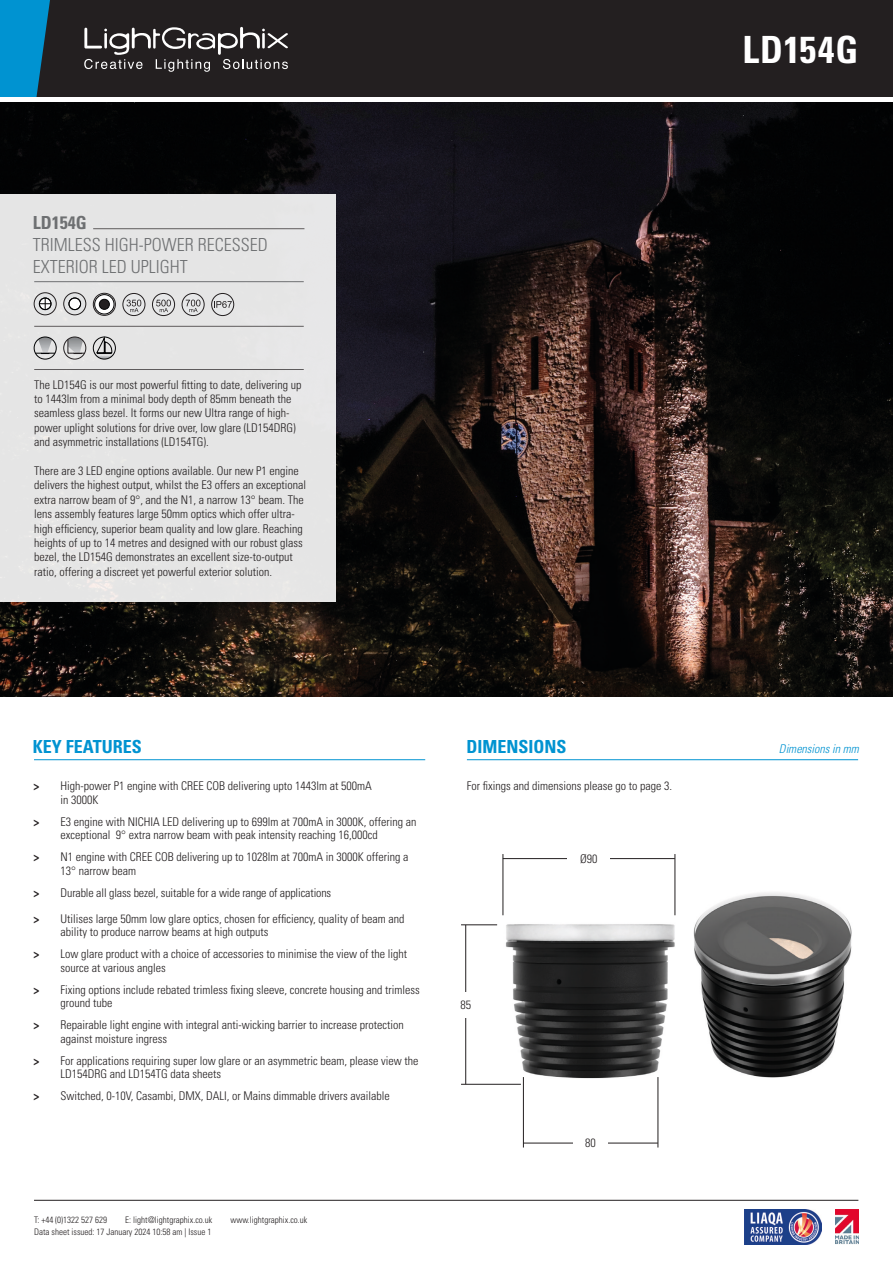
<style>
.page{position:relative;width:893px;height:1263px;background:#fff}
.page>*{position:absolute;margin:0;border:0;box-sizing:border-box;transform-origin:0 0}
.box_headline{font:700 condensed 37.5px "Univers LT Std";letter-spacing:.025em;color:#fff}
.PRODUCT_SUB_HEADER_Grey_box_header{font:300 condensed 18px/21.6px "Univers LT Std";color:#6e7072}
.PAGE_HEADERS_-_Blue_headers{font:700 condensed 18px "Univers LT Std";color:#0093d1}
.PRODUCT_HEADER_Grey_box_header{font:700 condensed 18px "Univers LT Std";color:#6e7072}
.BODY_TEXT_-_Paragraph_style{font:300 condensed 12px/14.4px "Univers LT Std";color:#231f20}
.bodycopy{font:300 condensed 12px "Univers LT Std";color:#231f20}
.t1{font:italic 300 condensed 12px "Univers LT Std";color:#0093d1}
.Diagram_Dimensions{font:300 condensed 12px "Univers LT Std";color:#231f20}
.t2{font:300 condensed 9px "Univers LT Std";color:#231f20}
.s1{font-weight:700}
</style>
<div class="page">
<div style="left:9px;top:0;width:884px;height:98px;background:#231f20"></div>
<svg style="left:0;top:0;width:61px;height:98px"></svg>
<svg style="left:84px;top:27px;width:204px;height:45px"></svg>
<hr style="left:34px;top:1200px;width:824px;height:1px;background:#231f20">
<img style="left:835px;top:1209px;width:24px;height:35px">
<img style="left:744px;top:1209px;width:78px;height:35px">
<img style="left:0;top:102px;width:893px;height:594px">
<hr style="left:34px;top:759px;width:391px;height:1px;background:#0093d1">
<hr style="left:467px;top:759px;width:391px;height:1px;background:#0093d1">
<div style="left:0;top:194px;width:336px;height:407px;background:#e5e5e5"></div>
<hr style="left:93px;top:228px;width:211px;height:1px;background:#231f20">
<hr style="left:34px;top:281px;width:270px;height:1px;background:#6e7072">
<hr style="left:34px;top:369px;width:270px;height:1px;background:#231f20">
<hr style="left:34px;top:326px;width:270px;height:1px;background:#231f20">
<div style="left:34px;top:337px;width:22px;height:22px;border:1px solid #020304;border-radius:50%"></div>
<svg style="left:35px;top:337px;width:20px;height:17px"></svg>
<div style="left:64px;top:337px;width:22px;height:22px;border:1px solid #231f20;border-radius:50%"></div>
<svg style="left:68px;top:337px;width:16px;height:17px"></svg>
<svg style="left:96px;top:338px;width:17px;height:21px"></svg>
<div style="left:93px;top:337px;width:23px;height:22px;border:1px solid #020304;border-radius:50%"></div>
<div style="left:212px;top:293px;width:22px;height:23px;background:#e7e8e9;border-radius:50%"></div>
<div style="left:212px;top:293px;width:22px;height:23px;border:1px solid #231f20;border-radius:50%"></div>
<svg style="left:214px;top:301px;width:18px;height:7px"></svg>
<svg style="left:123px;top:293px;width:22px;height:23px"></svg>
<div style="left:123px;top:293px;width:22px;height:23px;border:1px solid #231f20;border-radius:50%"></div>
<svg style="left:127px;top:300px;width:14px;height:12px"></svg>
<svg style="left:152px;top:293px;width:23px;height:23px"></svg>
<div style="left:152px;top:293px;width:23px;height:23px;border:1px solid #231f20;border-radius:50%"></div>
<svg style="left:156px;top:300px;width:15px;height:12px"></svg>
<svg style="left:182px;top:293px;width:22px;height:23px"></svg>
<div style="left:182px;top:293px;width:22px;height:23px;border:1px solid #231f20;border-radius:50%"></div>
<svg style="left:186px;top:300px;width:14px;height:12px"></svg>
<svg style="left:34px;top:293px;width:22px;height:22px"></svg>
<div style="left:34px;top:293px;width:22px;height:22px;border:1px solid #231f20;border-radius:50%"></div>
<svg style="left:39px;top:298px;width:12px;height:12px"></svg>
<svg style="left:64px;top:293px;width:22px;height:22px"></svg>
<div style="left:64px;top:293px;width:22px;height:22px;border:1px solid #231f20;border-radius:50%"></div>
<div style="left:69px;top:298px;width:12px;height:12px;background:#fff;border-radius:50%"></div>
<div style="left:69px;top:298px;width:12px;height:12px;border:1px solid #020203;border-radius:50%"></div>
<svg style="left:93px;top:293px;width:22px;height:22px"></svg>
<div style="left:93px;top:293px;width:23px;height:22px;border:1px solid #231f20;border-radius:50%"></div>
<svg style="left:95px;top:295px;width:19px;height:19px"></svg>
<div style="left:95px;top:294px;width:19px;height:20px;border:1px solid #020203;border-radius:50%"></div>
<div style="left:99px;top:299px;width:10px;height:10px;background:#231f20;border-radius:50%"></div>
<div style="left:99px;top:299px;width:11px;height:10px;border:1px solid #020203;border-radius:50%"></div>
<img style="left:491px;top:898px;width:184px;height:198px">
<hr style="left:675px;top:854px;width:1px;height:61px;background:#231f20">
<hr style="left:503px;top:854px;width:1px;height:61px;background:#231f20">
<hr style="left:503px;top:858px;width:172px;height:1px;background:#231f20">
<div style="left:568px;top:851px;width:42px;height:15px;background:#fff"></div>
<hr style="left:461px;top:924px;width:36px;height:1px;background:#231f20">
<hr style="left:461px;top:1084px;width:60px;height:1px;background:#231f20">
<hr style="left:465px;top:925px;width:1px;height:159px;background:#231f20">
<div style="left:449px;top:992px;width:34px;height:25px;background:#fff"></div>
<hr style="left:523px;top:1077px;width:1px;height:70px;background:#231f20">
<hr style="left:658px;top:1077px;width:1px;height:70px;background:#231f20">
<hr style="left:523px;top:1143px;width:135px;height:1px;background:#231f20">
<div style="left:574px;top:1134px;width:34px;height:17px;background:#fff"></div>
<img style="left:693px;top:892px;width:159px;height:186px">
<p class="PRODUCT_HEADER_Grey_box_header" style="left:33px;top:212px;width:55px">LD154G</p>
<p class="PRODUCT_SUB_HEADER_Grey_box_header" style="left:33px;top:234px;width:236px">TRIMLESS HIGH-POWER RECESSED<br>EXTERIOR LED UPLIGHT</p>
<p class="BODY_TEXT_-_Paragraph_style" style="left:34px;top:377px;width:269px">The LD154G is our most powerful fitting to date, delivering up to 1443lm from a minimal body depth of 85mm beneath the seamless glass bezel. It forms our new Ultra range of high&shy;power uplight solutions for drive over, low glare (LD154DRG) and asymmetric installations (LD154TG).</p>
<p class="BODY_TEXT_-_Paragraph_style" style="left:34px;top:464px;width:273px">There are 3 LED engine options available. Our new P1 engine delivers the highest output, whilst the E3 offers an exceptional extra narrow beam of 9°, and the N1, a narrow 13° beam. The lens assembly features large 50mm optics which offer ultra&shy;high efficiency, superior beam quality and low glare. Reaching heights of up to 14 metres and designed with our robust glass bezel, the LD154G demonstrates an excellent size-to-output ratio, offering a discreet yet powerful exterior solution.</p>
<p class="PAGE_HEADERS_-_Blue_headers" style="left:33px;top:735px;width:110px">KEY FEATURES</p>
<p class="PAGE_HEADERS_-_Blue_headers" style="left:466px;top:735px;width:102px">DIMENSIONS</p>
<p class="BODY_TEXT_-_Paragraph_style" style="left:61px;top:779px;width:313px;line-height:13.5px;text-indent:-27px"><span class="s1">&gt;</span> High-power P1 engine with CREE COB delivering upto 1443lm at 500mA in 3000K</p>
<p class="BODY_TEXT_-_Paragraph_style" style="left:61px;top:814px;width:357px;line-height:13.5px;text-indent:-27px"><span class="s1">&gt;</span> E3 engine with NICHIA LED delivering up to 699lm at 700mA in 3000K, offering an exceptional 9° extra narrow beam with peak intensity reaching 16,000cd</p>
<p class="BODY_TEXT_-_Paragraph_style" style="left:61px;top:850px;width:349px;line-height:13.5px;text-indent:-27px"><span class="s1">&gt;</span> N1 engine with CREE COB delivering up to 1028lm at 700mA in 3000K offering a<br>13° narrow beam</p>
<p class="BODY_TEXT_-_Paragraph_style" style="left:34px;top:885px;width:299px"><span class="s1">&gt;</span> Durable all glass bezel, suitable for a wide range of applications</p>
<p class="BODY_TEXT_-_Paragraph_style" style="left:61px;top:912px;width:345px;line-height:13.5px;text-indent:-27px"><span class="s1">&gt;</span> Utilises large 50mm low glare optics, chosen for efficiency, quality of beam and ability to produce narrow beams at high outputs</p>
<p class="BODY_TEXT_-_Paragraph_style" style="left:61px;top:947px;width:348px;line-height:13.5px;text-indent:-27px"><span class="s1">&gt;</span> Low glare product with a choice of accessories to minimise the view of the light source at various angles</p>
<p class="BODY_TEXT_-_Paragraph_style" style="left:61px;top:983px;width:361px;line-height:13.5px;text-indent:-27px"><span class="s1">&gt;</span> Fixing options include rebated trimless fixing sleeve, concrete housing and trimless ground tube</p>
<p class="BODY_TEXT_-_Paragraph_style" style="left:61px;top:1018px;width:345px;line-height:13.5px;text-indent:-27px"><span class="s1">&gt;</span> Repairable light engine with integral anti-wicking barrier to increase protection against moisture ingress</p>
<p class="BODY_TEXT_-_Paragraph_style" style="left:61px;top:1054px;width:359px;line-height:13.5px;text-indent:-27px"><span class="s1">&gt;</span> For applications requiring super low glare or an asymmetric beam, please view the<br>LD154DRG and LD154TG data sheets</p>
<p class="BODY_TEXT_-_Paragraph_style" style="left:34px;top:1089px;width:358px"><span class="s1">&gt;</span> Switched, 0-10V, Casambi, DMX, DALI, or Mains dimmable drivers available</p>
<p class="bodycopy" style="left:467px;top:779px;width:207px">For fixings and dimensions please go to page 3.</p>
<p class="Diagram_Dimensions" style="left:580px;top:851px;width:19px">Ø90</p>
<p class="Diagram_Dimensions" style="left:460px;top:997px;width:12px">85</p>
<p class="t2" style="left:34px;top:1214px;width:75px">T: +44 (0)1322 527 629</p>
<p class="t2" style="left:125px;top:1214px;width:89px">E: light@lightgraphix.co.uk</p>
<p class="t2" style="left:230px;top:1214px;width:79px">www.lightgraphix.co.uk</p>
<p class="t2" style="left:34px;top:1227px;width:179px">Data sheet issued: 17 January 2024 10:58 am | Issue 1</p>
<p class="Diagram_Dimensions" style="left:585px;top:1136px;width:12px">80</p>
<p class="box_headline" style="left:742px;top:27px;width:117px">LD154G</p>
<p class="t1" style="left:779px;top:741px;width:81px">Dimensions in mm</p>
</div>
